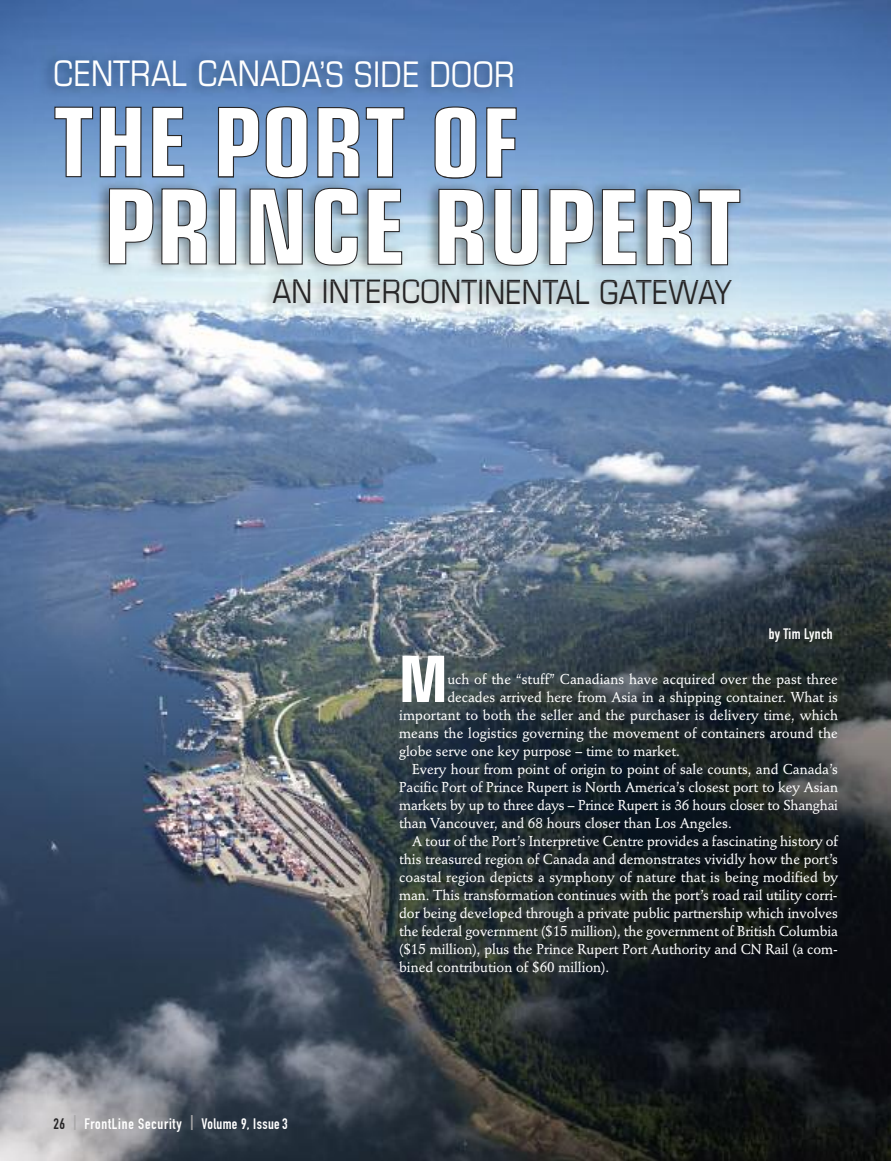
<style>
.page{position:relative;width:891px;height:1161px;background:#fff}
.page>*{position:absolute;margin:0;border:0;box-sizing:border-box;transform-origin:0 0}
.t1{font:700 condensed 63.9px "Eurostile";color:#fff;scale:.95 1}
.t2{font:condensed 35.25px "Eurostile";color:#fff}
.t3{font:condensed 33px "Eurostile";color:#272627}
.t4{font:15px "DIN Engschrift";letter-spacing:.05em;color:#fff}
.t5{font:15px "DIN Engschrift";letter-spacing:.025em;color:#fff}
.t6{font:500 14.25px "Stempel Schneidler";color:#fff;scale:.95 1}
.s1{color:#272627}
.s2{font-size:21px;color:#a9a8a9}
</style>
<div class="page">
<img style="left:0;top:0;width:891px;height:1161px">
<img style="left:33px;top:45px;width:534px;height:79px">
<img style="left:22px;top:264px;width:735px;height:143px">
<svg style="left:54px;top:106px;width:463px;height:73px"></svg>
<img style="left:91px;top:177px;width:659px;height:105px">
<img style="left:279px;top:279px;width:453px;height:3px">
<img style="left:100px;top:177px;width:402px;height:2px">
<svg style="left:109px;top:188px;width:631px;height:78px"></svg>
<h2 class="t2" style="left:53px;top:61px;width:463px">CENTRAL CANADA’S SIDE DOOR</h2>
<h3 class="t3" style="left:273px;top:280px;width:461px">AN INTERCONTINENTAL GATEWAY</h3>
<p class="t5" style="left:769px;top:628px;width:66px">by Tim Lynch</p>
<p class="t4" style="left:54px;top:1118px;width:236px"><span class="s1">26</span> <span class="s2">I</span> FrontLine Security <span class="s2">I</span> Volume 9, Issue3</p>
<h1 class="t1" style="left:399px;top:656px;width:52px">M</h1>
<p class="t6" style="left:447px;top:673px;width:413px">uch of the “stuff” Canadians have acquired over the past three</p>
<p class="t6" style="left:447px;top:691px;width:413px">decades arrived here from Asia in a shipping container. What is</p>
<p class="t6" style="left:399px;top:709px;width:464px">important to both the seller and the purchaser is delivery time, which</p>
<p class="t6" style="left:399px;top:727px;width:464px">means the logistics governing the movement of containers around the</p>
<p class="t6" style="left:399px;top:745px;width:297px">globe serve one key purpose – time to market.</p>
<p class="t6" style="left:412px;top:763px;width:450px">Every hour from point of origin to point of sale counts, and Canada’s</p>
<p class="t6" style="left:399px;top:781px;width:464px">Pacific Port of Prince Rupert is North America’s closest port to key Asian</p>
<p class="t6" style="left:399px;top:799px;width:464px">markets by up to three days – Prince Rupert is 36 hours closer to Shanghai</p>
<p class="t6" style="left:399px;top:817px;width:352px">than Vancouver, and 68 hours closer than Los Angeles.</p>
<p class="t6" style="left:412px;top:835px;width:450px">A tour of the Port’s Interpretive Centre provides a fascinating history of</p>
<p class="t6" style="left:399px;top:853px;width:464px">this treasured region of Canada and demonstrates vividly how the port’s</p>
<p class="t6" style="left:399px;top:871px;width:464px">coastal region depicts a symphony of nature that is being modified by</p>
<p class="t6" style="left:399px;top:889px;width:463px">man. This transformation continues with the port’s road rail utility corri-</p>
<p class="t6" style="left:399px;top:907px;width:464px">dor being developed through a private public partnership which involves</p>
<p class="t6" style="left:399px;top:925px;width:464px">the federal government ($15 million), the government of British Columbia</p>
<p class="t6" style="left:399px;top:943px;width:464px">($15 million), plus the Prince Rupert Port Authority and CN Rail (a com-</p>
<p class="t6" style="left:399px;top:961px;width:223px">bined contribution of $60 million).</p>
</div>
